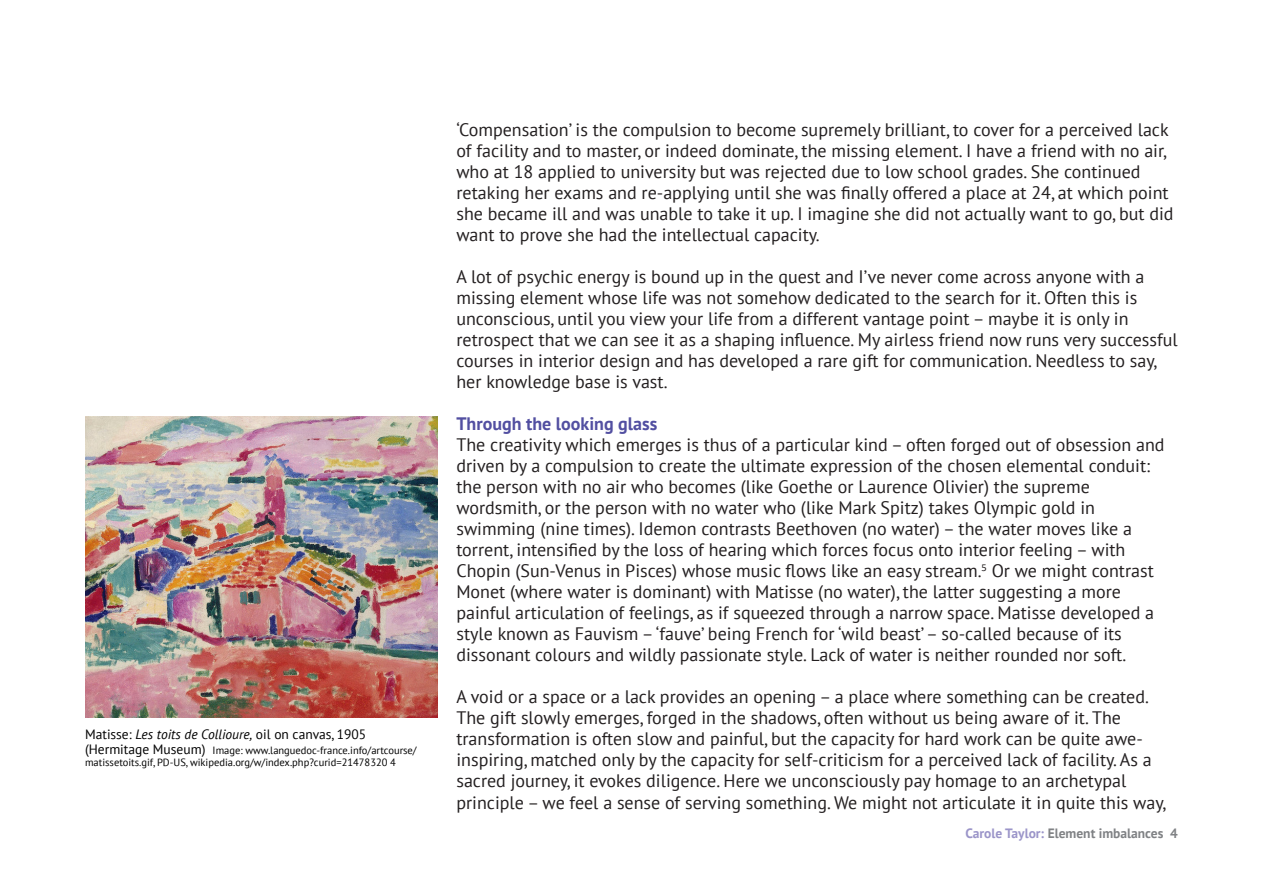
<style>
.page{position:relative;width:1263px;height:894px;background:#fff}
.page>*{position:absolute;margin:0;border:0;box-sizing:border-box;transform-origin:0 0}
.t1{font:18px/21px "PT Sans";color:#231f20}
.t2{font:700 18px "PT Sans";color:#524fa1}
.t3{font:13.5px "PT Sans";color:#000}
.t4{font:700 13.5px "PT Sans";color:#808285}
.t5{font:10.5px/11.7px "PT Sans";color:#000}
.s1{font-style:italic}
.s2{font-size:13.5px}
.s3{color:#9b95c9}
</style>
<div class="page">
<img style="left:85px;top:416px;width:352px;height:300px">
<p class="t3" style="left:85px;top:728px;width:283px">Matisse: <span class="s1">Les toits de Collioure,</span> oil on canvas, 1905</p>
<p class="t5" style="left:85px;top:745px;width:333px"><span class="s2">(Hermitage Museum)</span> Image: www.languedoc-france.info/artcourse/ matissetoits.gif, PD-US, wikipedia.org/w/index.php?curid=21478320 4</p>
<p class="t1" style="left:456px;top:121px;width:719px">‘Compensation’ is the compulsion to become supremely brilliant, to cover for a perceived lack of facility and to master, or indeed dominate, the missing element. I have a friend with no air, who at 18 applied to university but was rejected due to low school grades. She continued retaking her exams and re-applying until she was finally offered a place at 24, at which point she became ill and was unable to take it up. I imagine she did not actually want to go, but did want to prove she had the intellectual capacity.</p>
<p class="t1" style="left:456px;top:268px;width:723px">A lot of psychic energy is bound up in the quest and I’ve never come across anyone with a missing element whose life was not somehow dedicated to the search for it. Often this is unconscious, until you view your life from a different vantage point – maybe it is only in retrospect that we can see it as a shaping influence. My airless friend now runs very successful courses in interior design and has developed a rare gift for communication. Needless to say, her knowledge base is vast.</p>
<p class="t2" style="left:456px;top:416px;width:202px">Through the looking glass</p>
<p class="t1" style="left:456px;top:436px;width:710px">The creativity which emerges is thus of a particular kind – often forged out of obsession and driven by a compulsion to create the ultimate expression of the chosen elemental conduit: the person with no air who becomes (like Goethe or Laurence Olivier) the supreme wordsmith, or the person with no water who (like Mark Spitz) takes Olympic gold in swimming (nine times). Idemon contrasts Beethoven (no water) – the water moves like a torrent, intensified by the loss of hearing which forces focus onto interior feeling – with Chopin (Sun-Venus in Pisces) whose music flows like an easy stream.<sup>5</sup> Or we might contrast Monet (where water is dominant) with Matisse (no water), the latter suggesting a more painful articulation of feelings, as if squeezed through a narrow space. Matisse developed a style known as Fauvism – ‘fauve’ being French for ‘wild beast’– so-called because of its dissonant colours and wildly passionate style. Lack of water is neither rounded nor soft.</p>
<p class="t1" style="left:456px;top:688px;width:711px">A void or a space or a lack provides an opening – a place where something can be created.<br>The gift slowly emerges, forged in the shadows, often without us being aware of it. The transformation is often slow and painful, but the capacity for hard work can be quite awe&shy;inspiring, matched only by the capacity for self-criticism for a perceived lack of facility. As a sacred journey, it evokes diligence. Here we unconsciously pay homage to an archetypal principle – we feel a sense of serving something. We might not articulate it in quite this way,</p>
<p class="t4" style="left:965px;top:828px;width:214px"><span class="s3">Carole Taylor:</span> Element imbalances 4</p>
</div>
